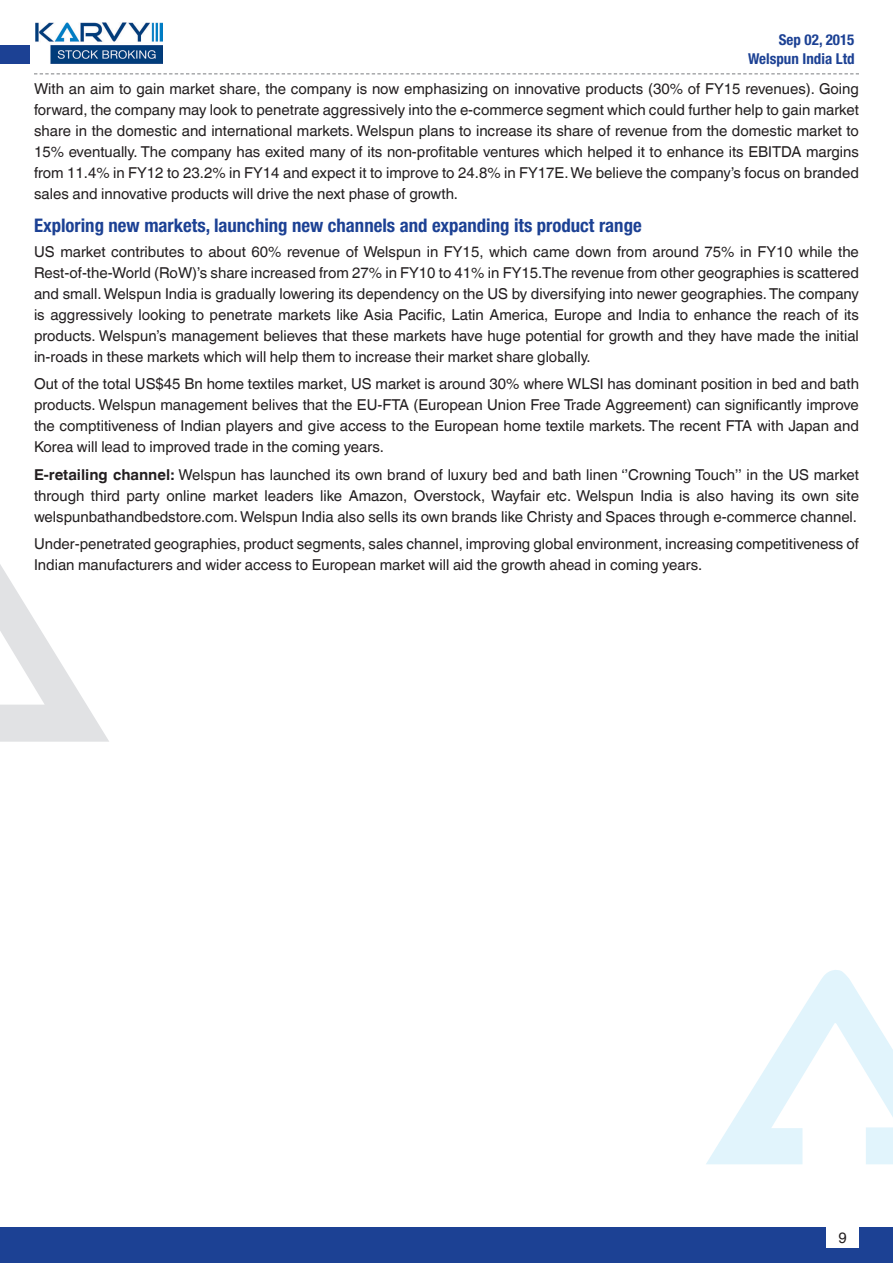
<style>
.page{position:relative;width:893px;height:1263px;background:#fff}
.page>*{position:absolute;margin:0;border:0;box-sizing:border-box;transform-origin:0 0}
.t1{font:700 condensed 18.75px "Helvetica Neue LT Std";color:#1c4194}
.Body{font:15px/21px "Helvetica World";color:#231f20;text-align:justify}
.t2{font:700 condensed 15px/19.5px "Helvetica Neue LT Std";color:#1c4194;text-align:right}
.s1{font-weight:700}
</style>
<div class="page">
<svg style="left:0;top:564px;width:109px;height:178px"></svg>
<svg style="left:706px;top:970px;width:187px;height:194px"></svg>
<div style="left:0;top:1227px;width:893px;height:36px;background:#1c4194"></div>
<div style="left:826px;top:1206px;width:32px;height:42px;background:#fff"></div>
<img style="left:35px;top:23px;width:128px;height:41px">
<div style="left:0;top:45px;width:30px;height:18px;background:#1c4194"></div>
<svg style="left:34px;top:73px;width:825px;height:1px"></svg>
<p class="t2" style="left:748px;top:30px;width:108px">Sep 02, 2015<br>Welspun India Ltd</p>
<p class="Body" style="left:34px;top:78px;width:826px">With an aim to gain market share, the company is now emphasizing on innovative products (30% of FY15 revenues). Going forward, the company may look to penetrate aggressively into the e-commerce segment which could further help to gain market share in the domestic and international markets. Welspun plans to increase its share of revenue from the domestic market to 15% eventually. The company has exited many of its non-profitable ventures which helped it to enhance its EBITDA margins from 11.4% in FY12 to 23.2% in FY14 and expect it to improve to 24.8% in FY17E. We believe the company’s focus on branded sales and innovative products will drive the next phase of growth.</p>
<h1 class="t1" style="left:34px;top:214px;width:609px">Exploring new markets, launching new channels and expanding its product range</h1>
<p class="Body" style="left:34px;top:241px;width:826px">US market contributes to about 60% revenue of Welspun in FY15, which came down from around 75% in FY10 while the Rest-of-the-World (RoW)’s share increased from 27% in FY10 to 41% in FY15.The revenue from other geographies is scattered and small. Welspun India is gradually lowering its dependency on the US by diversifying into newer geographies. The company is aggressively looking to penetrate markets like Asia Pacific, Latin America, Europe and India to enhance the reach of its products. Welspun’s management believes that these markets have huge potential for growth and they have made the initial in-roads in these markets which will help them to increase their market share globally.</p>
<p class="Body" style="left:34px;top:374px;width:826px">Out of the total US$45 Bn home textiles market, US market is around 30% where WLSI has dominant position in bed and bath products. Welspun management belives that the EU-FTA (European Union Free Trade Aggreement) can significantly improve the comptitiveness of Indian players and give access to the European home textile markets. The recent FTA with Japan and Korea will lead to improved trade in the coming years.</p>
<p class="Body" style="left:34px;top:464px;width:826px"><span class="s1">E-retailing channel:</span> Welspun has launched its own brand of luxury bed and bath linen ‘’Crowning Touch’’ in the US market through third party online market leaders like Amazon, Overstock, Wayfair etc. Welspun India is also having its own site welspunbathandbedstore.com. Welspun India also sells its own brands like Christy and Spaces through e-commerce channel.</p>
<p class="Body" style="left:34px;top:533px;width:826px">Under-penetrated geographies, product segments, sales channel, improving global environment, increasing competitiveness of<br>Indian manufacturers and wider access to European market will aid the growth ahead in coming years.</p>
<p class="Body" style="left:838px;top:1227px;width:10px">9</p>
</div>
